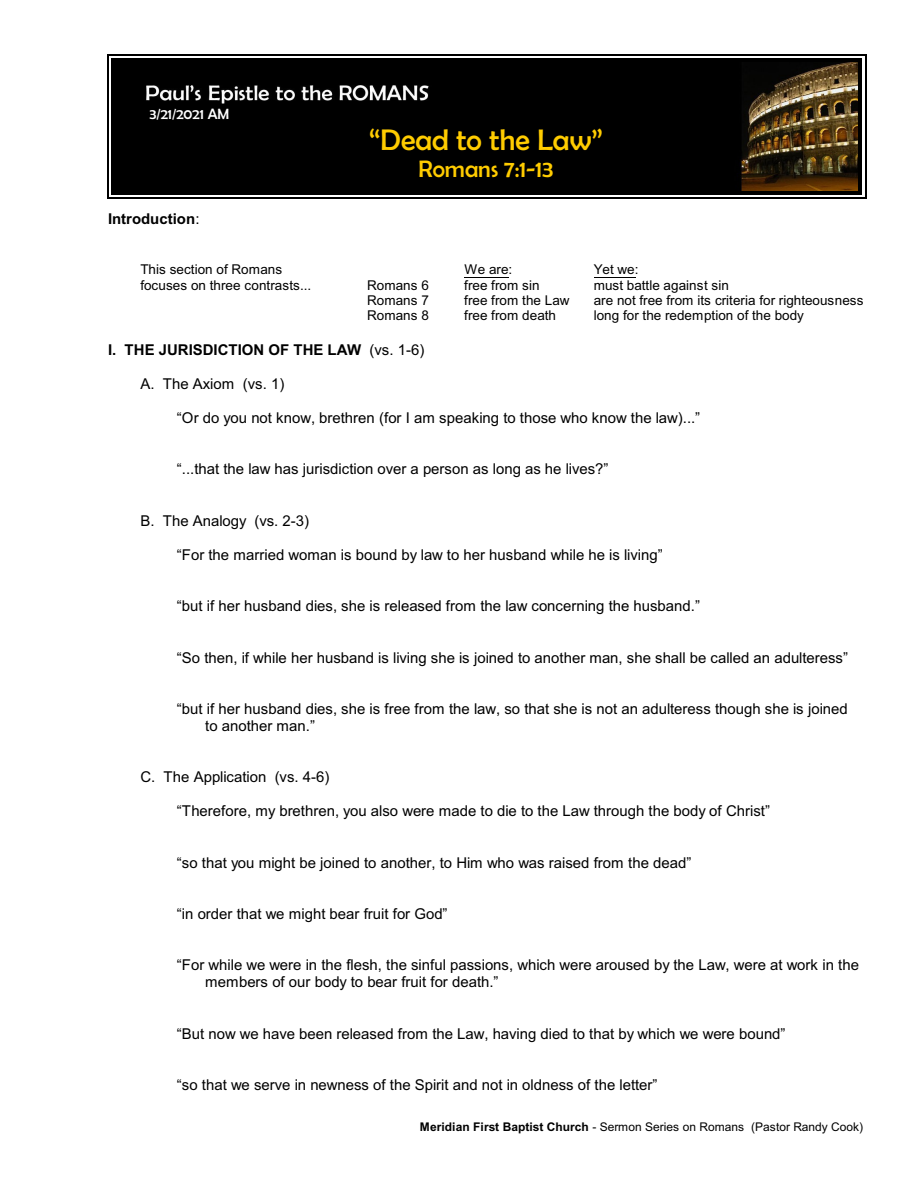
<style>
.page{position:relative;width:918px;height:1188px;background:#fff}
.page>*{position:absolute;margin:0;border:0;box-sizing:border-box;transform-origin:0 0}
.t1{font:30px "Berlin Sans FB";color:#fc0}
.t2{font:24px "Berlin Sans FB";color:#fc0}
.t3{font:15px/17.1px "Arial";color:#000}
.t4{font:700 15px "Arial";color:#000}
.t5{font:15px "Berlin Sans FB";color:#fff}
.t6{font:13.5px "Arial";color:#000}
.t7{font:12px "Arial";color:#000}
.s1{font-weight:400}
.s2{font-weight:700}
</style>
<div class="page">
<img style="left:116px;top:62px;width:742px;height:129px">
<hr style="left:112px;top:58px;width:3px;height:137px;background:#000">
<hr style="left:858px;top:58px;width:4px;height:137px;background:#000">
<hr style="left:112px;top:58px;width:750px;height:4px;background:#000">
<hr style="left:112px;top:191px;width:750px;height:4px;background:#000">
<hr style="left:108px;top:54px;width:1px;height:145px;background:#000">
<hr style="left:865px;top:54px;width:1px;height:145px;background:#000">
<hr style="left:108px;top:54px;width:758px;height:2px;background:#000">
<hr style="left:108px;top:198px;width:758px;height:1px;background:#000">
<hr style="left:464px;top:277px;width:45px;height:1px;background:#000">
<hr style="left:594px;top:277px;width:41px;height:1px;background:#000">
<p class="t5" style="left:149px;top:106px;width:82px">3/21/2021 AM</p>
<p class="t4" style="left:108px;top:213px;width:93px">Introduction<span class="s1">:</span></p>
<h1 class="t1" style="left:369px;top:123px;width:235px">“Dead to the Law”</h1>
<h2 class="t2" style="left:418px;top:156px;width:136px">Romans 7:1-13</h2>
<p class="t6" style="left:140px;top:264px;width:143px">This section of Romans</p>
<p class="t6" style="left:464px;top:264px;width:49px">We are:</p>
<p class="t6" style="left:594px;top:264px;width:46px">Yet we:</p>
<p class="t6" style="left:140px;top:280px;width:172px">focuses on three contrasts...</p>
<p class="t6" style="left:367px;top:280px;width:63px">Romans 6</p>
<p class="t6" style="left:464px;top:280px;width:77px">free from sin</p>
<p class="t6" style="left:594px;top:280px;width:137px">must battle against sin</p>
<p class="t6" style="left:367px;top:295px;width:63px">Romans 7</p>
<p class="t6" style="left:464px;top:295px;width:107px">free from the Law</p>
<p class="t6" style="left:594px;top:295px;width:271px">are not free from its criteria for righteousness</p>
<p class="t6" style="left:367px;top:310px;width:63px">Romans 8</p>
<p class="t6" style="left:464px;top:310px;width:93px">free from death</p>
<p class="t6" style="left:594px;top:310px;width:212px">long for the redemption of the body</p>
<p class="t4" style="left:108px;top:344px;width:318px">I. THE JURISDICTION OF THE LAW <span class="s1">(vs. 1-6)</span></p>
<p class="t3" style="left:140px;top:377px;width:145px">A. The Axiom (vs. 1)</p>
<p class="t3" style="left:177px;top:411px;width:525px">“Or do you not know, brethren (for I am speaking to those who know the law)...”</p>
<p class="t3" style="left:177px;top:462px;width:433px">“...that the law has jurisdiction over a person as long as he lives?”</p>
<p class="t3" style="left:140px;top:513px;width:170px">B. The Analogy (vs. 2-3)</p>
<p class="t3" style="left:177px;top:548px;width:487px">“For the married woman is bound by law to her husband while he is living”</p>
<p class="t3" style="left:177px;top:599px;width:525px">“but if her husband dies, she is released from the law concerning the husband.”</p>
<p class="t3" style="left:177px;top:650px;width:673px">“So then, if while her husband is living she is joined to another man, she shall be called an adulteress”</p>
<p class="t3" style="left:205px;top:701px;width:644px;text-indent:-28px">“but if her husband dies, she is free from the law, so that she is not an adulteress though she is joined to another man.”</p>
<p class="t3" style="left:140px;top:770px;width:191px">C. The Application (vs. 4-6)</p>
<p class="t3" style="left:177px;top:804px;width:595px">“Therefore, my brethren, you also were made to die to the Law through the body of Christ”</p>
<p class="t3" style="left:177px;top:855px;width:516px">“so that you might be joined to another, to Him who was raised from the dead”</p>
<p class="t3" style="left:177px;top:907px;width:272px">“in order that we might bear fruit for God”</p>
<p class="t3" style="left:205px;top:958px;width:655px;text-indent:-28px">“For while we were in the flesh, the sinful passions, which were aroused by the Law, were at work in the members of our body to bear fruit for death.”</p>
<p class="t3" style="left:177px;top:1026px;width:610px">“But now we have been released from the Law, having died to that by which we were bound”</p>
<p class="t3" style="left:177px;top:1078px;width:482px">“so that we serve in newness of the Spirit and not in oldness of the letter”</p>
<p class="t7" style="left:420px;top:1122px;width:445px"><span class="s2">Meridian First Baptist Church</span> - Sermon Series on Romans (Pastor Randy Cook)</p>
</div>
